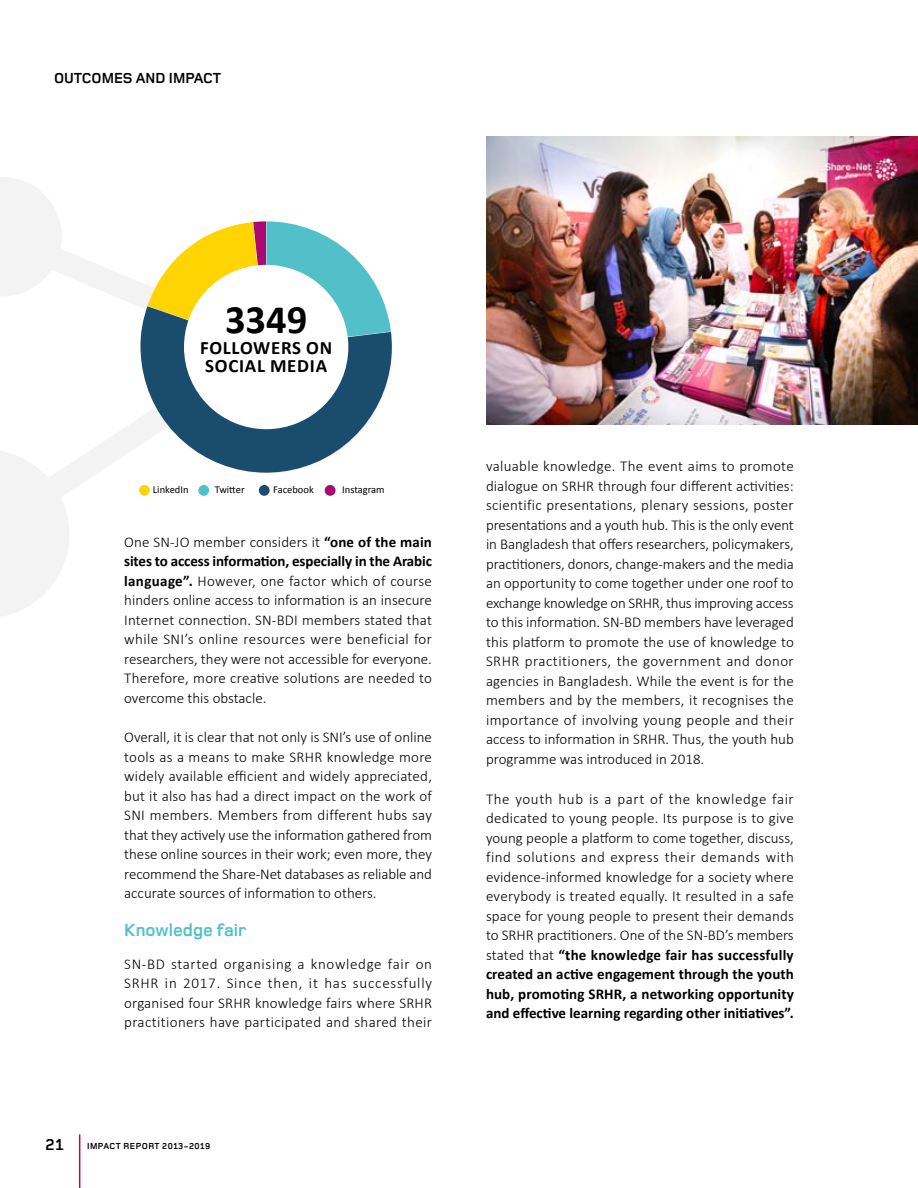
<style>
.page{position:relative;width:918px;height:1188px;background:#fff}
.page>*{position:absolute;margin:0;border:0;box-sizing:border-box;transform-origin:0 0}
.t1{font:700 40.5px "Calibri";color:#000}
.t2{font:700 18.9px/17.5px "Calibri";letter-spacing:.04em;color:#000}
.t3{font:700 18px "Foundry Monoline";color:#52c0c9}
.t4{font:700 16.5px "Foundry Monoline";color:#000}
.t5{font:300 15px/19.5px "Calibri";color:#000;text-align:justify}
.t6{font:700 15px "Foundry Monoline";color:#000}
.t7{font:10.5px "Calibri";color:#000}
.t8{font:700 9px "Foundry Monoline";letter-spacing:.05em;color:#000}
.s1{font-weight:700}
</style>
<div class="page">
<hr style="left:79px;top:1134px;width:1px;height:54px;background:#ac0871">
<svg style="left:0;top:177px;width:328px;height:440px"></svg>
<svg style="left:140px;top:221px;width:252px;height:252px"></svg>
<div style="left:139px;top:485px;width:11px;height:11px;background:#ffd400;border-radius:50%"></div>
<div style="left:198px;top:485px;width:11px;height:11px;background:#52c0c9;border-radius:50%"></div>
<div style="left:259px;top:485px;width:11px;height:11px;background:#1a4d6d;border-radius:50%"></div>
<div style="left:325px;top:485px;width:11px;height:11px;background:#ac0871;border-radius:50%"></div>
<img style="left:487px;top:137px;width:431px;height:287px">
<p class="t6" style="left:54px;top:70px;width:169px">OUTCOMES AND IMPACT</p>
<h1 class="t1" style="left:225px;top:295px;width:84px">3349</h1>
<p class="t2" style="left:200px;top:338px;width:134px">FOLLOWERS ON<br>SOCIAL MEDIA</p>
<p class="t7" style="left:153px;top:482px;width:37px">LinkedIn</p>
<p class="t7" style="left:215px;top:482px;width:32px">Twitter</p>
<p class="t7" style="left:273px;top:482px;width:42px">Facebook</p>
<p class="t7" style="left:342px;top:482px;width:44px">Instagram</p>
<p class="t5" style="left:124px;top:532px;width:309px">One SN-JO member considers it <span class="s1">“one of the main sites to access information, especially in the Arabic language”.</span> However, one factor which of course hinders online access to information is an insecure Internet connection. SN-BDI members stated that while SNI’s online resources were beneficial for researchers, they were not accessible for everyone.<br>Therefore, more creative solutions are needed to overcome this obstacle.</p>
<p class="t5" style="left:124px;top:728px;width:309px">Overall, it is clear that not only is SNI’s use of online tools as a means to make SRHR knowledge more widely available efficient and widely appreciated, but it also has had a direct impact on the work of SNI members. Members from different hubs say that they actively use the information gathered from these online sources in their work; even more, they recommend the Share-Net databases as reliable and accurate sources of information to others.</p>
<p class="t3" style="left:124px;top:920px;width:124px">Knowledge fair</p>
<p class="t5" style="left:124px;top:954px;width:309px">SN-BD started organising a knowledge fair on SRHR in 2017. Since then, it has successfully organised four SRHR knowledge fairs where SRHR practitioners have participated and shared their</p>
<p class="t4" style="left:45px;top:1136px;width:20px">21</p>
<p class="t8" style="left:87px;top:1141px;width:125px">IMPACT REPORT 2013-2019</p>
<p class="t5" style="left:486px;top:456px;width:309px">valuable knowledge. The event aims to promote dialogue on SRHR through four different activities: scientific presentations, plenary sessions, poster presentations and a youth hub. This is the only event in Bangladesh that offers researchers, policymakers, practitioners, donors, change-makers and the media an opportunity to come together under one roof to exchange knowledge on SRHR, thus improving access to this information. SN-BD members have leveraged this platform to promote the use of knowledge to SRHR practitioners, the government and donor agencies in Bangladesh. While the event is for the members and by the members, it recognises the importance of involving young people and their access to information in SRHR. Thus, the youth hub programme was introduced in 2018.</p>
<p class="t5" style="left:486px;top:789px;width:309px">The youth hub is a part of the knowledge fair dedicated to young people. Its purpose is to give young people a platform to come together, discuss, find solutions and express their demands with evidence-informed knowledge for a society where everybody is treated equally. It resulted in a safe space for young people to present their demands to SRHR practitioners. One of the SN-BD’s members stated that <span class="s1">“the knowledge fair has successfully created an active engagement through the youth hub, promoting SRHR, a networking opportunity and effective learning regarding other initiatives”.</span></p>
</div>
